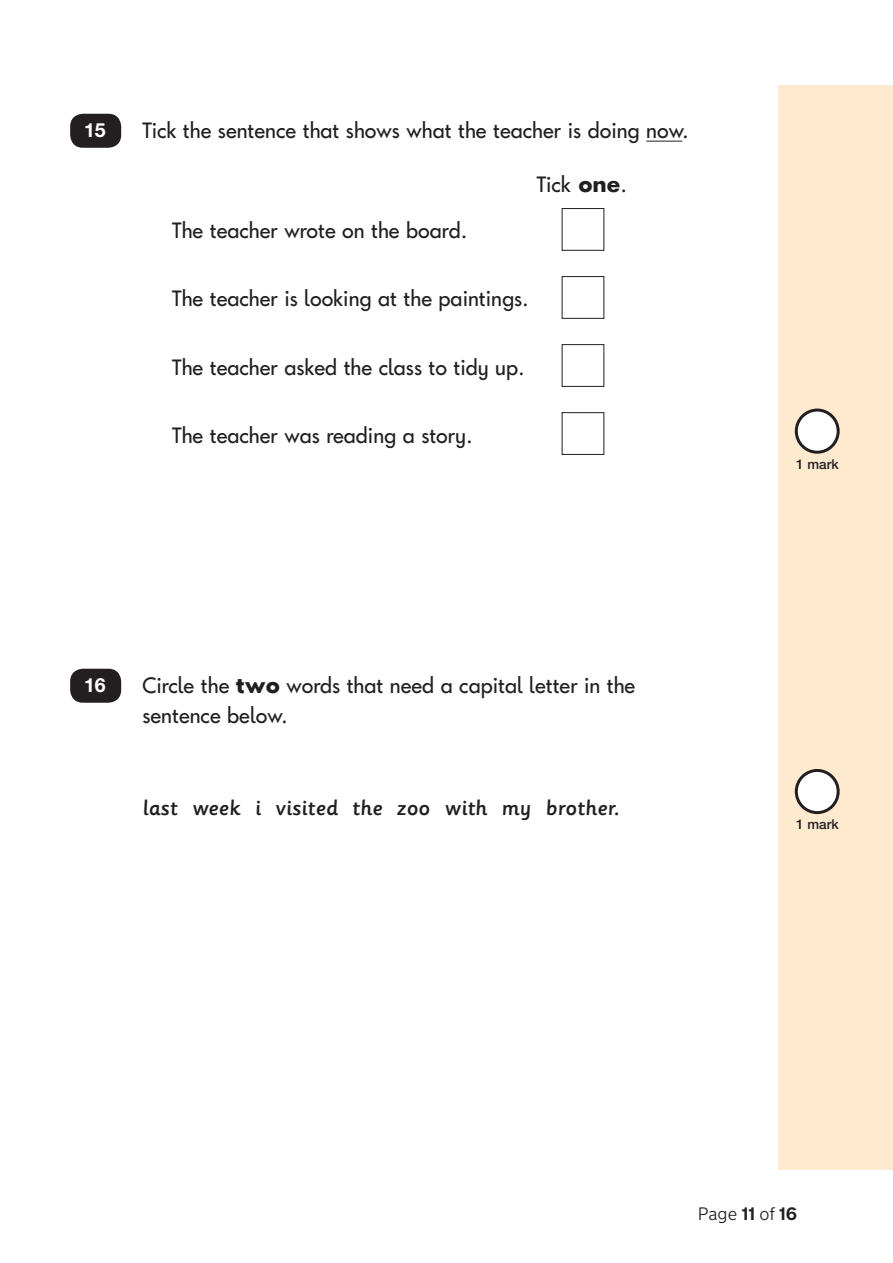
<style>
.page{position:relative;width:893px;height:1263px;background:#fff}
.page>*{position:absolute;margin:0;border:0;box-sizing:border-box;transform-origin:0 0}
.t1{font:22.5px "Keystageone Regular 17";color:#231f20}
.t2{font:22.5px/30px "Keystageone Regular 18";color:#231f20}
.t3{font:22.5px "Sassoon Primary Md 15";color:#231f20}
.t4{font:700 19.5px "Helvetica Neue LT Std";color:#fff}
.t5{font:300 18px "New Transport";color:#231f20}
.t6{font:500 13.5px "Helvetica Neue LT Std";color:#231f20}
.s1{font-family:"Keystageone Bold 18"}
.s2{font-family:"Keystageone Bold 19"}
.s3{font-weight:700}
</style>
<div class="page">
<div style="left:778px;top:85px;width:115px;height:1084px;background:#ffead0"></div>
<hr style="left:646px;top:141px;width:36px;height:1px;background:#231f20">
<div style="left:562px;top:208px;width:42px;height:43px;border:1px solid #231f20"></div>
<div style="left:562px;top:276px;width:42px;height:43px;border:1px solid #231f20"></div>
<div style="left:562px;top:344px;width:42px;height:43px;border:1px solid #231f20"></div>
<div style="left:562px;top:412px;width:42px;height:43px;border:1px solid #231f20"></div>
<div style="left:796px;top:410px;width:42px;height:42px;background:#fff;border-radius:50%"></div>
<div style="left:795px;top:409px;width:45px;height:45px;border:3px solid #231f20;border-radius:50%"></div>
<div style="left:70px;top:114px;width:51px;height:34px;background:#231f20;border-radius:13px"></div>
<div style="left:796px;top:770px;width:42px;height:43px;background:#fff;border-radius:50%"></div>
<div style="left:795px;top:769px;width:45px;height:45px;border:3px solid #231f20;border-radius:50%"></div>
<div style="left:70px;top:669px;width:51px;height:34px;background:#231f20;border-radius:13px"></div>
<p class="t4" style="left:84px;top:118px;width:23px">15</p>
<p class="t1" style="left:142px;top:120px;width:548px">Tick the sentence that shows what the teacher is doing now.</p>
<p class="t1" style="left:537px;top:174px;width:92px">Tick <span class="s1">one</span>.</p>
<p class="t1" style="left:172px;top:220px;width:296px">The teacher wrote on the board.</p>
<p class="t1" style="left:172px;top:288px;width:358px">The teacher is looking at the paintings.</p>
<p class="t1" style="left:172px;top:356px;width:354px">The teacher asked the class to tidy up.</p>
<p class="t1" style="left:172px;top:424px;width:302px">The teacher was reading a story.</p>
<p class="t4" style="left:84px;top:673px;width:23px">16</p>
<p class="t2" style="left:142px;top:672px;width:494px">Circle the <span class="s2">two</span> words that need a capital letter in the sentence below.</p>
<p class="t3" style="left:142px;top:796px;width:478px">last week i visited the zoo with my brother.</p>
<p class="t6" style="left:796px;top:456px;width:44px">1 mark</p>
<p class="t6" style="left:796px;top:816px;width:44px">1 mark</p>
<p class="t5" style="left:698px;top:1203px;width:101px">Page <span class="s3">11</span> of <span class="s3">16</span></p>
</div>
